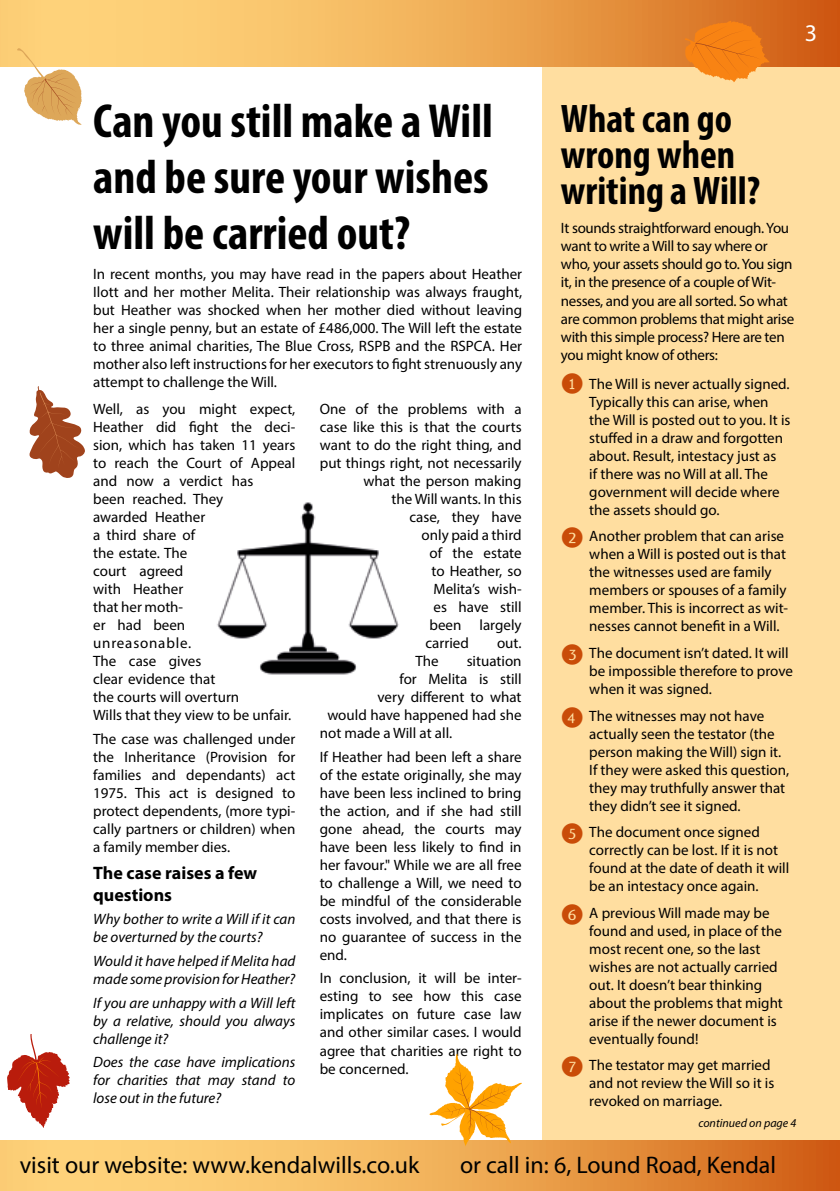
<style>
.page{position:relative;width:840px;height:1191px;background:#fff}
.page>*{position:absolute;margin:0;border:0;box-sizing:border-box;transform-origin:0 0}
.t1{font:700 condensed 48px/56px "Myriad Pro";color:#000;text-align:justify}
.t2{font:700 condensed 40px/36px "Myriad Pro";color:#000}
.t3{font:24px "Myriad Pro";color:#000}
.t4{font:24px "Myriad Pro";color:#fff}
.t5{font:700 18px/21.6px "Myriad Pro";color:#000}
.t6{font:15px/18px "Myriad Pro";color:#000}
.t7{font:italic 15px/18px "Myriad Pro";color:#000}
.t8{font:15px/18px "Myriad Pro";letter-spacing:-.02em;color:#000}
.t9{font:italic 12px "Myriad Pro";color:#000}
.s1{color:#c94c08}
</style>
<div class="page">
<img style="left:217px;top:502px;width:182px;height:173px">
<div style="left:542px;top:30px;width:297px;height:1142px;background:#ffdea0"></div>
<svg style="left:0;top:0;width:839px;height:67px"></svg>
<svg style="left:0;top:1140px;width:839px;height:51px"></svg>
<svg style="left:29px;top:386px;width:56px;height:92px"></svg>
<svg style="left:429px;top:1053px;width:92px;height:93px"></svg>
<svg style="left:684px;top:21px;width:85px;height:61px"></svg>
<svg style="left:17px;top:45px;width:65px;height:80px"></svg>
<svg style="left:7px;top:1034px;width:63px;height:93px"></svg>
<h3 class="t4" style="left:804px;top:18px;width:14px">3</h3>
<h1 class="t1" style="left:93px;top:92px;width:401px">Can you still make a Will and be sure your wishes will be carried out?</h1>
<p class="t6" style="left:93px;top:265px;width:430px;text-align:justify">In recent months, you may have read in the papers about Heather Ilott and her mother Melita. Their relationship was always fraught, but Heather was shocked when her mother died without leaving her a single penny, but an estate of £486,000. The Will left the estate to three animal charities, The Blue Cross, RSPB and the RSPCA. Her mother also left instructions for her executors to fight strenuously any attempt to challenge the Will.</p>
<p class="t6" style="left:93px;top:400px;width:204px">Well, as you might expect,<br>Heather did fight the deci&shy;sion, which has taken 11 years to reach the Court of Appeal and now a verdict has<br>been reached. They<br>awarded Heather<br>a third share of<br>the estate. The<br>court agreed<br>with Heather<br>that her moth-<br>er had been<br>unreasonable.<br>The case gives<br>clear evidence that<br>the courts will overturn<br>Wills that they view to be unfair.</p>
<p class="t6" style="left:93px;top:729px;width:204px;text-align:justify">The case was challenged under the Inheritance (Provision for families and dependants) act 1975. This act is designed to protect dependents, (more typi&shy;cally partners or children) when a family member dies.</p>
<p class="t5" style="left:93px;top:861px;width:165px">The case raises a few questions</p>
<p class="t7" style="left:93px;top:910px;width:204px">Why bother to write a Will if it can be overturned by the courts?</p>
<p class="t7" style="left:93px;top:951px;width:204px">Would it have helped if Melita had made some provision for Heather?</p>
<p class="t7" style="left:93px;top:993px;width:203px;text-align:justify">If you are unhappy with a Will left by a relative, should you always challenge it?</p>
<p class="t7" style="left:93px;top:1053px;width:204px;text-align:justify">Does the case have implications for charities that may stand to lose out in the future?</p>
<p class="t6" style="left:319px;top:400px;width:203px">One of the problems with a</p>
<p class="t6" style="left:319px;top:418px;width:203px">case like this is that the courts</p>
<p class="t6" style="left:319px;top:436px;width:203px">want to do the right thing, and</p>
<p class="t6" style="left:319px;top:454px;width:203px">put things right, not necessarily</p>
<p class="t6" style="left:363px;top:472px;width:159px">what the person making</p>
<p class="t6" style="left:391px;top:490px;width:132px">the Will wants. In this</p>
<p class="t6" style="left:409px;top:508px;width:114px">case, they have</p>
<p class="t6" style="left:421px;top:526px;width:102px">only paid a third</p>
<p class="t6" style="left:429px;top:544px;width:94px">of the estate</p>
<p class="t6" style="left:431px;top:562px;width:91px">to Heather, so</p>
<p class="t6" style="left:433px;top:580px;width:90px">Melita’s wish-</p>
<p class="t6" style="left:433px;top:598px;width:90px">es have still</p>
<p class="t6" style="left:429px;top:616px;width:93px">been largely</p>
<p class="t6" style="left:425px;top:634px;width:45px">carried</p>
<p class="t6" style="left:497px;top:634px;width:26px">out.</p>
<p class="t6" style="left:415px;top:652px;width:25px">The</p>
<p class="t6" style="left:466px;top:652px;width:56px">situation</p>
<p class="t6" style="left:399px;top:670px;width:124px">for Melita is still</p>
<p class="t6" style="left:377px;top:688px;width:146px">very different to what</p>
<p class="t6" style="left:327px;top:706px;width:195px">would have happened had she</p>
<p class="t6" style="left:319px;top:724px;width:134px">not made a Will at all.</p>
<p class="t6" style="left:319px;top:747px;width:203px;text-align:justify">If Heather had been left a share of the estate originally, she may have been less inclined to bring the action, and if she had still gone ahead, the courts may have been less likely to find in her favour." While we are all free to challenge a Will, we need to be mindful of the considerable costs involved, and that there is no guarantee of success in the end.</p>
<p class="t6" style="left:319px;top:969px;width:203px;text-align:justify">In conclusion, it will be inter&shy;esting to see how this case implicates on future case law and other similar cases. I would agree that charities are right to be concerned.</p>
<h2 class="t2" style="left:560px;top:100px;width:201px">What can go wrong when writing a Will?</h2>
<p class="t8" style="left:560px;top:219px;width:235px">It sounds straightforward enough. You want to write a Will to say where or who, your assets should go to. You sign it, in the presence of a couple of Wit&shy;nesses, and you are all sorted. So what are common problems that might arise with this simple process? Here are ten you might know of others:</p>
<p class="t6" style="left:589px;top:374px;width:202px">The Will is never actually signed.<br>Typically this can arise, when the Will is posted out to you. It is stuffed in a draw and forgotten about. Result, intestacy just as<br>if there was no Will at all. The government will decide where the assets should go.</p>
<p class="t6" style="left:589px;top:527px;width:200px">Another problem that can arise when a Will is posted out is that the witnesses used are family members or spouses of a family member. This is incorrect as wit&shy;nesses cannot benefit in a Will.</p>
<p class="t6" style="left:589px;top:643px;width:205px;text-indent:-28px"><span class="s1">✓</span> The document isn’t dated. It will be impossible therefore to prove when it was signed.</p>
<p class="t6" style="left:589px;top:706px;width:201px;text-indent:-28px"><span class="s1">✔</span> The witnesses may not have actually seen the testator (the person making the Will) sign it.<br>If they were asked this question, they may truthfully answer that they didn’t see it signed.</p>
<p class="t6" style="left:589px;top:822px;width:201px">The document once signed correctly can be lost. If it is not found at the date of death it will be an intestacy once again.</p>
<p class="t6" style="left:589px;top:903px;width:195px">A previous Will made may be found and used, in place of the most recent one, so the last wishes are not actually carried out. It doesn’t bear thinking about the problems that might arise if the newer document is eventually found!</p>
<p class="t6" style="left:589px;top:1055px;width:186px">The testator may get married and not review the Will so it is revoked on marriage.</p>
<p class="t9" style="left:698px;top:1115px;width:99px">continued on page 4</p>
<h3 class="t3" style="left:20px;top:1149px;width:401px">visit our website: www.kendalwills.co.uk</h3>
<h3 class="t3" style="left:460px;top:1149px;width:317px">or call in: 6, Lound Road, Kendal</h3>
</div>
